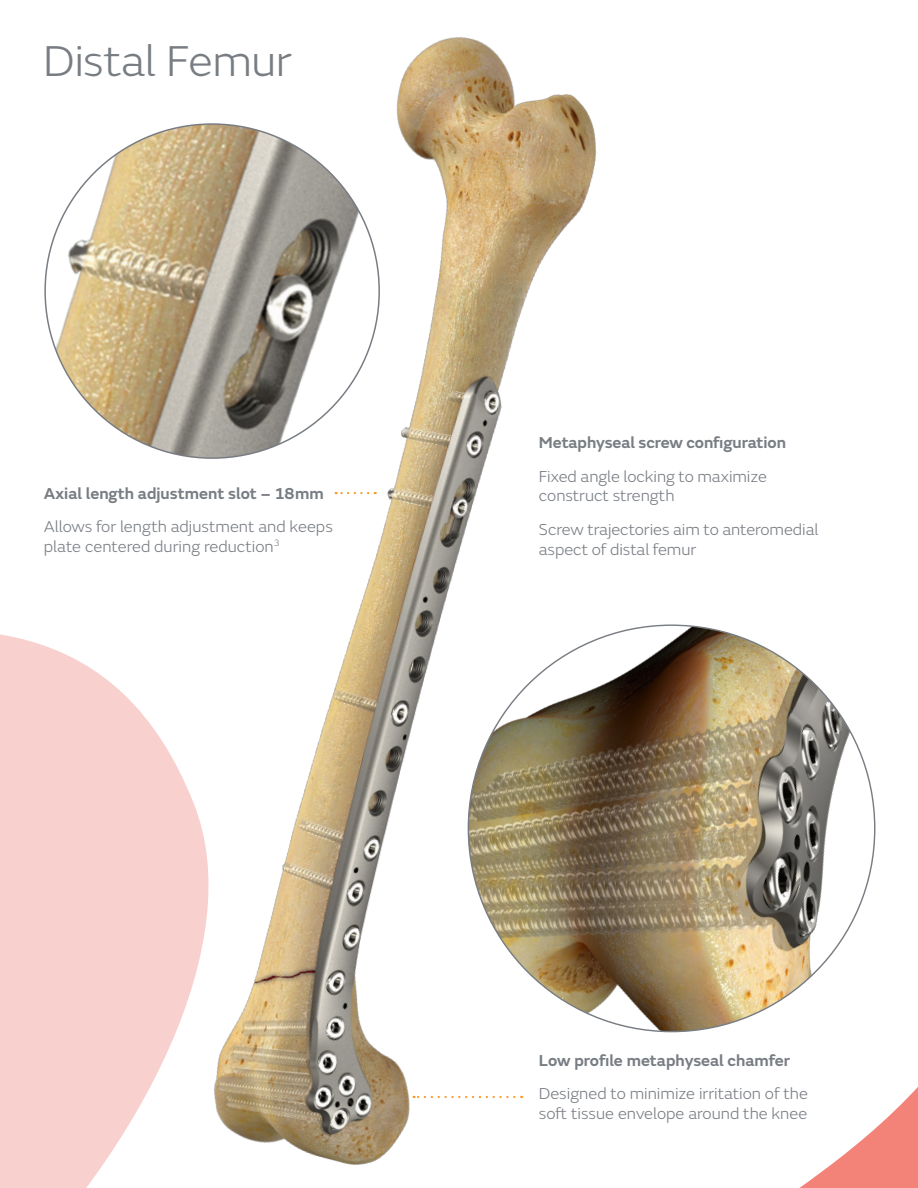
<style>
.page{position:relative;width:918px;height:1188px;background:#fff}
.page>*{position:absolute;margin:0;border:0;box-sizing:border-box;transform-origin:0 0}
.Headline_-_Reverse{font:300 45px "SN Emeric";letter-spacing:-.01em;color:#787d83}
.Intro{font:300 16.5px/19.8px "SN Emeric";letter-spacing:-.005em;color:#787d83}
.Intro-2{font:600 16.5px "SN Emeric";color:#787d83}
</style>
<div class="page">
<svg style="left:704px;top:676px;width:214px;height:512px"></svg>
<img style="left:118px;top:37px;width:585px;height:1129px">
<img style="left:45px;top:124px;width:334px;height:334px;border-radius:167px">
<svg style="left:414px;top:1096px;width:100px;height:2px"></svg>
<img style="left:468px;top:625px;width:407px;height:407px;border-radius:203px">
<svg style="left:336px;top:492px;width:32px;height:2px"></svg>
<svg style="left:0;top:377px;width:248px;height:811px"></svg>
<p class="Headline_-_Reverse" style="left:43px;top:34px;width:250px">Distal Femur</p>
<p class="Intro-2" style="left:44px;top:483px;width:281px">Axial length adjustment slot – 18mm</p>
<p class="Intro" style="left:44px;top:516px;width:290px">Allows for length adjustment and keeps plate centered during reduction<sup>3</sup></p>
<p class="Intro-2" style="left:539px;top:432px;width:249px">Metaphyseal screw configuration</p>
<p class="Intro" style="left:539px;top:466px;width:230px">Fixed angle locking to maximize construct strength</p>
<p class="Intro" style="left:539px;top:519px;width:281px">Screw trajectories aim to anteromedial aspect of distal femur</p>
<p class="Intro-2" style="left:539px;top:1050px;width:253px">Low profile metaphyseal chamfer</p>
<p class="Intro" style="left:539px;top:1083px;width:271px">Designed to minimize irritation of the soft tissue envelope around the knee</p>
</div>
